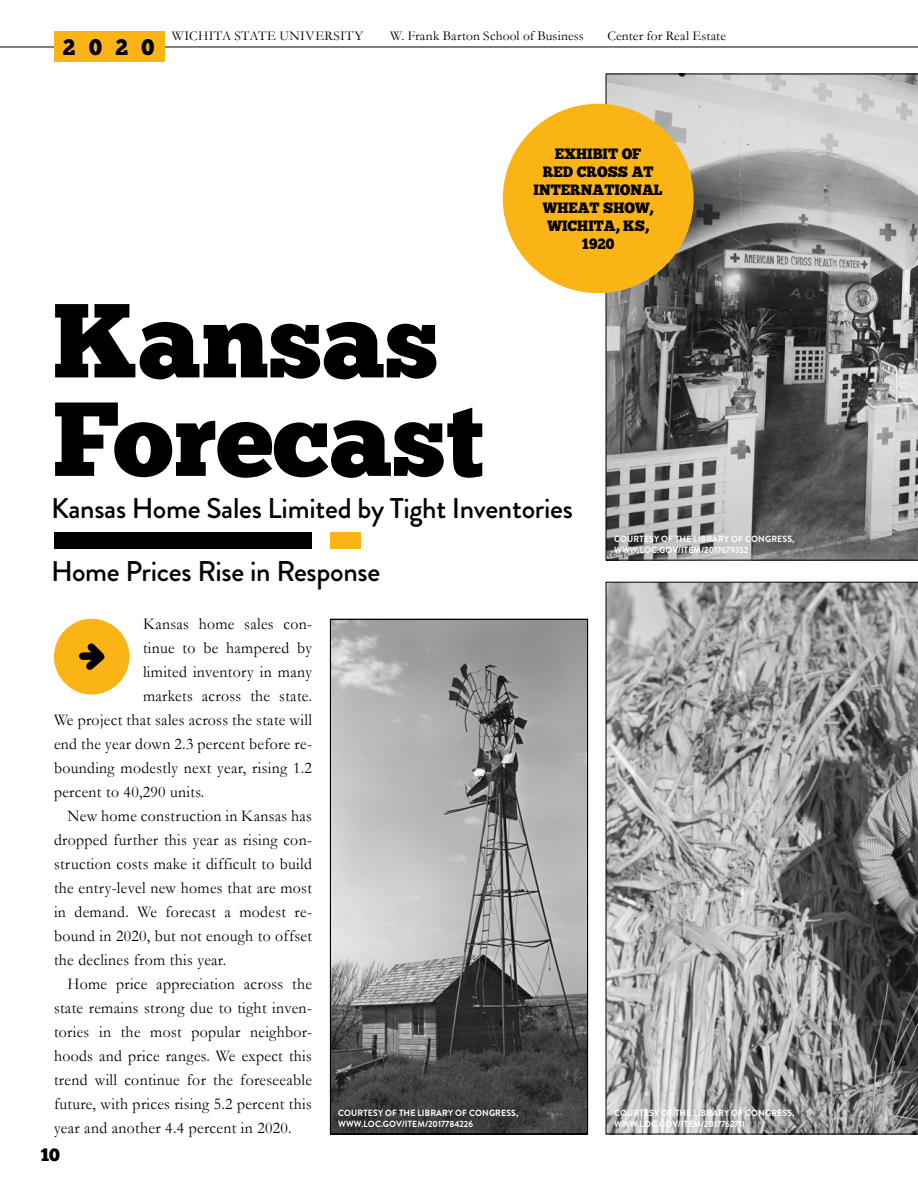
<style>
.page{position:relative;width:918px;height:1188px;background:#fff}
.page>*{position:absolute;margin:0;border:0;box-sizing:border-box;transform-origin:0 0}
.t1{font:105px/98.4px "Chunk Five";color:#000}
.t2{font:500 28.5px "Brandon Grotesque";letter-spacing:-.01em;color:#000}
.t3{font:22.5px "Chunk Five";color:#000;scale:.96 1}
.t4{font:18px "Chunk Five Ex";color:#000}
.t5{font:16.5px "Garamond";letter-spacing:.02em;color:#000;scale:.96 1}
.t6{font:15px/18px "Chunk Five";color:#000;text-align:center;scale:.96 1}
.t7{font:13.5px "Garamond";letter-spacing:.015em;color:#000}
.t8{font:700 9px/10.8px "Brandon Grotesque";letter-spacing:.02em;color:#fff;scale:.96 1}
</style>
<div class="page">
<hr style="left:0;top:47px;width:918px;height:1px;background:#000">
<div style="left:54px;top:32px;width:110px;height:30px;background:#fbb416"></div>
<div style="left:54px;top:619px;width:76px;height:76px;background:#fbb416;border-radius:50%"></div>
<svg style="left:79px;top:643px;width:26px;height:27px"></svg>
<svg style="left:606px;top:74px;width:312px;height:487px;background:#898989"></svg>
<img style="left:332px;top:621px;width:254px;height:511px">
<div style="left:330px;top:619px;width:258px;height:515px;border:1px solid #000"></div>
<svg style="left:606px;top:582px;width:312px;height:552px;background:#959595"></svg>
<div style="left:503px;top:104px;width:191px;height:189px;background:#fbb416;border-radius:50%"></div>
<div style="left:54px;top:532px;width:258px;height:17px;background:#000"></div>
<div style="left:330px;top:532px;width:31px;height:17px;background:#fbb416"></div>
<h3 class="t3" style="left:63px;top:34px;width:97px">2020</h3>
<p class="t7" style="left:172px;top:27px;width:193px">WICHITA STATE UNIVERSITY</p>
<p class="t7" style="left:390px;top:27px;width:195px">W. Frank Barton School of Business</p>
<p class="t7" style="left:607px;top:27px;width:120px">Center for Real Estate</p>
<p class="t6" style="left:534px;top:145px;width:136px">EXHIBIT OF<br>RED CROSS AT<br>INTERNATIONAL<br>WHEAT SHOW,<br>WICHITA, KS,<br>1920</p>
<h1 class="t1" style="left:52px;top:292px;width:433px">Kansas<br>Forecast</h1>
<h2 class="t2" style="left:51px;top:489px;width:524px">Kansas Home Sales Limited by Tight Inventories</h2>
<h2 class="t2" style="left:51px;top:552px;width:331px">Home Prices Rise in Response</h2>
<p class="t5" style="left:143px;top:613px;width:178px">Kansas home sales con-</p>
<p class="t5" style="left:143px;top:637px;width:178px">tinue to be hampered by</p>
<p class="t5" style="left:143px;top:661px;width:178px">limited inventory in many</p>
<p class="t5" style="left:143px;top:685px;width:178px">markets across the state.</p>
<p class="t5" style="left:54px;top:709px;width:270px">We project that sales across the state will</p>
<p class="t5" style="left:54px;top:733px;width:270px">end the year down 2.3 percent before re-</p>
<p class="t5" style="left:54px;top:757px;width:270px">bounding modestly next year, rising 1.2</p>
<p class="t5" style="left:54px;top:781px;width:158px">percent to 40,290 units.</p>
<p class="t5" style="left:68px;top:805px;width:256px">New home construction in Kansas has</p>
<p class="t5" style="left:54px;top:829px;width:270px">dropped further this year as rising con-</p>
<p class="t5" style="left:54px;top:853px;width:270px">struction costs make it difficult to build</p>
<p class="t5" style="left:54px;top:877px;width:270px">the entry-level new homes that are most</p>
<p class="t5" style="left:54px;top:901px;width:270px">in demand. We forecast a modest re-</p>
<p class="t5" style="left:54px;top:925px;width:270px">bound in 2020, but not enough to offset</p>
<p class="t5" style="left:54px;top:949px;width:181px">the declines from this year.</p>
<p class="t5" style="left:68px;top:973px;width:256px">Home price appreciation across the</p>
<p class="t5" style="left:54px;top:997px;width:270px">state remains strong due to tight inven-</p>
<p class="t5" style="left:54px;top:1021px;width:270px">tories in the most popular neighbor-</p>
<p class="t5" style="left:54px;top:1045px;width:270px">hoods and price ranges. We expect this</p>
<p class="t5" style="left:54px;top:1069px;width:270px">trend will continue for the foreseeable</p>
<p class="t5" style="left:54px;top:1093px;width:270px">future, with prices rising 5.2 percent this</p>
<p class="t5" style="left:54px;top:1117px;width:249px">year and another 4.4 percent in 2020.</p>
<p class="t8" style="left:614px;top:534px;width:189px">COURTESY OF THE LIBRARY OF CONGRESS,<br>WWW.LOC.GOV/ITEM/2017679352</p>
<p class="t8" style="left:338px;top:1108px;width:189px">COURTESY OF THE LIBRARY OF CONGRESS,<br>WWW.LOC.GOV/ITEM/2017784226</p>
<p class="t8" style="left:614px;top:1108px;width:189px">COURTESY OF THE LIBRARY OF CONGRESS,<br>WWW.LOC.GOV/ITEM/2017762711</p>
<p class="t4" style="left:40px;top:1141px;width:21px">10</p>
</div>
